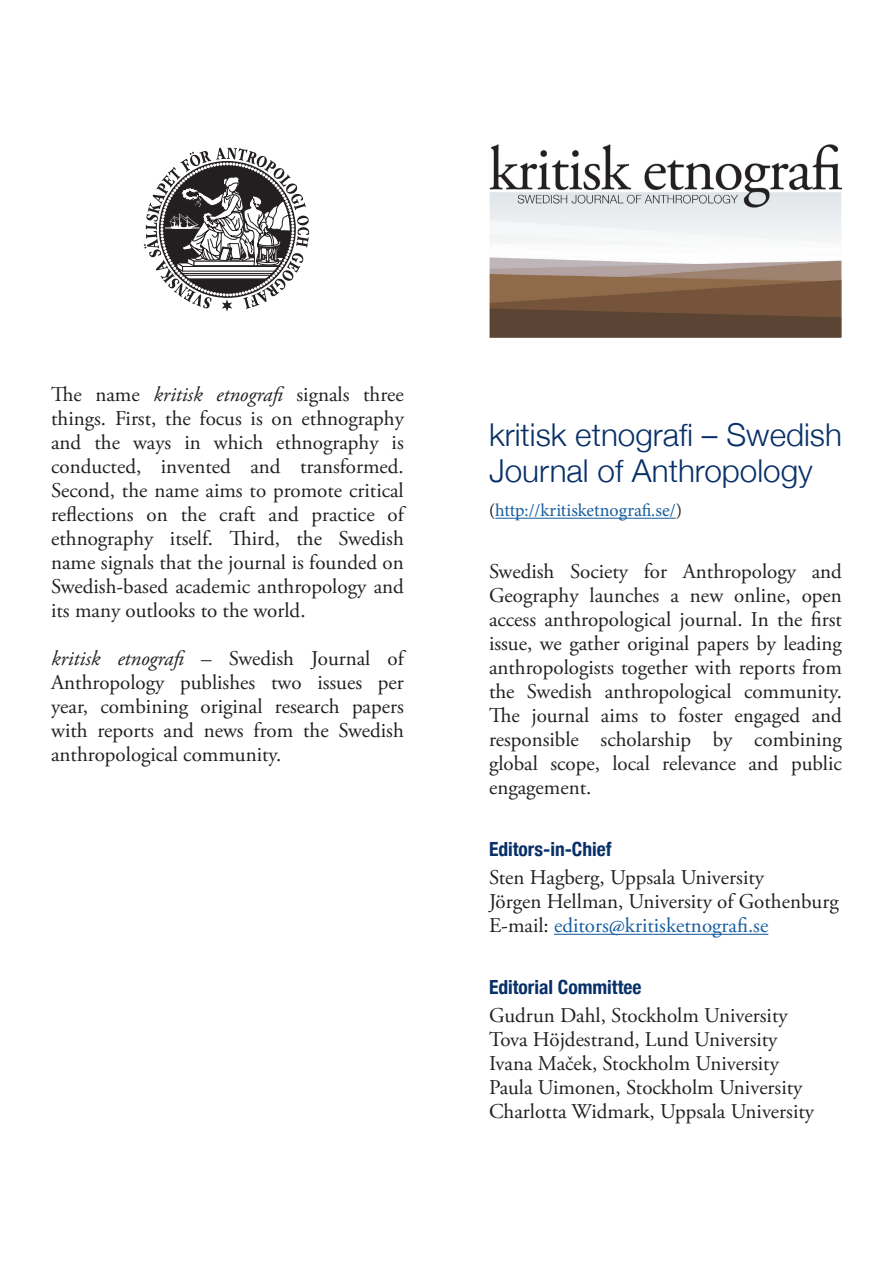
<style>
.page{position:relative;width:893px;height:1263px;background:#fff}
.page>*{position:absolute;margin:0;border:0;box-sizing:border-box;transform-origin:0 0}
.t1{font:300 31.5px/36px "Helvetica Neue";color:#083068}
.Brödtext_utan_indrag{font:21px/24px "Adobe Garamond Pro";color:#231f20;text-align:justify}
.Brödtext_utan_indrag-2{font:21px "Adobe Garamond Pro";color:#175d9e}
.t2{font:700 condensed 19.5px "Helvetica Neue";color:#083068}
.t3{font:18px "Minion Pro";color:#175d9e}
.s1{font-style:italic}
.s2{color:#231f20}
</style>
<div class="page">
<img style="left:489px;top:145px;width:353px;height:193px">
<hr style="left:495px;top:518px;width:181px;height:1px;background:#175d9e">
<hr style="left:554px;top:934px;width:214px;height:1px;background:#175d9e">
<svg style="left:144px;top:148px;width:165px;height:163px"></svg>
<p class="Brödtext_utan_indrag" style="left:51px;top:383px;width:354px">The name <span class="s1">kritisk etnografi</span> signals three things. First, the focus is on ethnography and the ways in which ethnography is conducted, invented and transformed.<br>Second, the name aims to promote critical reflections on the craft and practice of ethnography itself. Third, the Swedish name signals that the journal is founded on Swedish-based academic anthropology and its many outlooks to the world.</p>
<p class="Brödtext_utan_indrag" style="left:51px;top:647px;width:354px"><span class="s1">kritisk etnografi</span> – Swedish Journal of Anthropology publishes two issues per year, combining original research papers with reports and news from the Swedish anthropological community.</p>
<p class="t1" style="left:489px;top:415px;width:354px">kritisk etnografi – Swedish<br>Journal of Anthropology</p>
<p class="t3" style="left:489px;top:499px;width:194px"><span class="s2">(</span>http://kritisketnografi.se/<span class="s2">)</span></p>
<p class="Brödtext_utan_indrag" style="left:489px;top:560px;width:354px">Swedish Society for Anthropology and Geography launches a new online, open access anthropological journal. In the first issue, we gather original papers by leading anthropologists together with reports from the Swedish anthropological community.<br>The journal aims to foster engaged and responsible scholarship by combining global scope, local relevance and public engagement.</p>
<h2 class="t2" style="left:489px;top:833px;width:124px">Editors-in-Chief</h2>
<p class="Brödtext_utan_indrag" style="left:489px;top:866px;width:277px">Sten Hagberg, Uppsala University</p>
<p class="Brödtext_utan_indrag" style="left:489px;top:890px;width:351px">Jörgen Hellman, University of Gothenburg</p>
<p class="Brödtext_utan_indrag-2" style="left:489px;top:913px;width:281px"><span class="s2">E-mail:</span> editors@kritisketnografi.se</p>
<h2 class="t2" style="left:489px;top:971px;width:154px">Editorial Committee</h2>
<p class="Brödtext_utan_indrag" style="left:489px;top:1004px;width:300px">Gudrun Dahl, Stockholm University</p>
<p class="Brödtext_utan_indrag" style="left:489px;top:1028px;width:290px">Tova Höjdestrand, Lund University</p>
<p class="Brödtext_utan_indrag" style="left:489px;top:1052px;width:291px">Ivana Maček, Stockholm University</p>
<p class="Brödtext_utan_indrag" style="left:489px;top:1076px;width:315px">Paula Uimonen, Stockholm University</p>
<p class="Brödtext_utan_indrag" style="left:489px;top:1100px;width:327px">Charlotta Widmark, Uppsala University</p>
</div>
